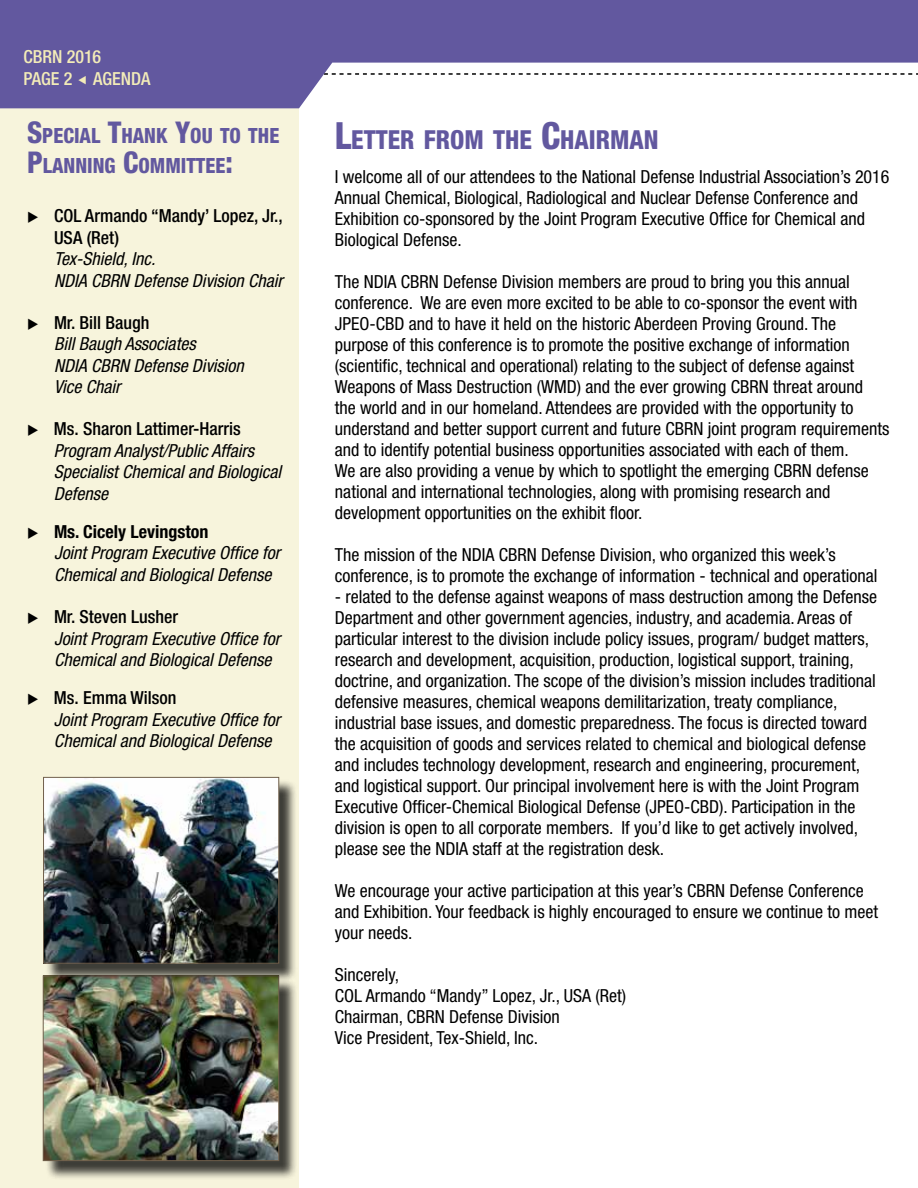
<style>
.page{position:relative;width:918px;height:1188px;background:#fff}
.page>*{position:absolute;margin:0;border:0;box-sizing:border-box;transform-origin:0 0}
.t1{font:800 condensed 26.25px "Helvetica Neue LT Std";color:#62589f;scale:.95 1}
.t2{font:800 condensed 21px/30px "Helvetica Neue LT Std";color:#62589f;scale:.95 1}
.t3{font:condensed 18px/21px "Helvetica Neue LT Std";color:#000}
.t4{font:italic condensed 18px/21.6px "Helvetica Neue LT Std";color:#000}
.t5{font:500 condensed 18px/21.6px "Helvetica Neue LT Std";color:#000}
.t6{font:500 condensed 18px/21.6px "Helvetica Neue LT Std";color:#f3ecb8}
.s1{font-size:30px}
.s2{font-weight:500;font-style:normal}
.s3{font-weight:700;font-style:normal}
.s4{font-size:37.5px}
</style>
<div class="page">
<div style="left:0;top:74px;width:298px;height:1114px;background:#f7f4dc"></div>
<div style="left:45px;top:978px;width:253px;height:202px;background:#000;opacity:.75"></div>
<img style="left:45px;top:982px;width:232px;height:177px">
<div style="left:43px;top:976px;width:236px;height:185px;border:1px solid #71604c"></div>
<div style="left:45px;top:779px;width:253px;height:203px;background:#000;opacity:.75"></div>
<img style="left:45px;top:779px;width:232px;height:183px">
<div style="left:43px;top:777px;width:236px;height:187px;border:1px solid #71604c"></div>
<svg style="left:0;top:0;width:918px;height:108px;fill:#62589f"></svg>
<svg style="left:78px;top:76px;width:8px;height:8px"></svg>
<p class="t6" style="left:23px;top:46px;width:128px">CBRN 2016<br>PAGE 2 AGENDA</p>
<p class="t2" style="left:27px;top:121px;width:267px"><span class="s1">S</span>PECIAL <span class="s1">T</span>HANK <span class="s1">Y</span>OU TO THE<br><span class="s1">P</span>LANNING <span class="s1">C</span>OMMITTEE<span class="s1">:</span></p>
<p class="t5" style="left:54px;top:205px;width:230px;text-indent:-27px">◆ COL Armando “Mandy’ Lopez, Jr.,<br>USA (Ret)</p>
<p class="t4" style="left:54px;top:248px;width:230px">Tex-Shield, Inc.<br>NDIA CBRN Defense Division Chair</p>
<p class="t4" style="left:54px;top:312px;width:191px;text-indent:-27px">◆ <span class="s2">Mr. Bill Baugh<br></span>Bill Baugh Associates<br>NDIA CBRN Defense Division<br>Vice Chair</p>
<p class="t4" style="left:54px;top:419px;width:229px;text-indent:-27px">◆ <span class="s2">Ms. Sharon Lattimer-Harris<br></span>Program Analyst/Public Affairs<br>Specialist Chemical and Biological<br>Defense</p>
<p class="t4" style="left:54px;top:521px;width:228px;text-indent:-27px">◆ <span class="s3">Ms. Cicely Levingston<br></span>Joint Program Executive Office for<br>Chemical and Biological Defense</p>
<p class="t4" style="left:54px;top:606px;width:228px;text-indent:-27px">◆ <span class="s2">Mr. Steven Lusher<br></span>Joint Program Executive Office for<br>Chemical and Biological Defense</p>
<p class="t4" style="left:54px;top:687px;width:228px;text-indent:-27px">◆ <span class="s2">Ms. Emma Wilson<br></span>Joint Program Executive Office for<br>Chemical and Biological Defense</p>
<h1 class="t1" style="left:335px;top:123px;width:342px"><span class="s4">L</span>ETTER FROM THE <span class="s4">C</span>HAIRMAN</h1>
<p class="t3" style="left:335px;top:166px;width:556px">I welcome all of our attendees to the National Defense Industrial Association’s 2016<br>Annual Chemical, Biological, Radiological and Nuclear Defense Conference and Exhibition co-sponsored by the Joint Program Executive Office for Chemical and Biological Defense.</p>
<p class="t3" style="left:335px;top:271px;width:556px">The NDIA CBRN Defense Division members are proud to bring you this annual conference. We are even more excited to be able to co-sponsor the event with JPEO-CBD and to have it held on the historic Aberdeen Proving Ground. The purpose of this conference is to promote the positive exchange of information (scientific, technical and operational) relating to the subject of defense against Weapons of Mass Destruction (WMD) and the ever growing CBRN threat around<br>the world and in our homeland. Attendees are provided with the opportunity to understand and better support current and future CBRN joint program requirements and to identify potential business opportunities associated with each of them.<br>We are also providing a venue by which to spotlight the emerging CBRN defense national and international technologies, along with promising research and development opportunities on the exhibit floor.</p>
<p class="t3" style="left:335px;top:544px;width:544px">The mission of the NDIA CBRN Defense Division, who organized this week’s conference, is to promote the exchange of information - technical and operational</p>
<p class="t3" style="left:335px;top:586px;width:544px">- related to the defense against weapons of mass destruction among the Defense Department and other government agencies, industry, and academia. Areas of particular interest to the division include policy issues, program/ budget matters, research and development, acquisition, production, logistical support, training, doctrine, and organization. The scope of the division’s mission includes traditional defensive measures, chemical weapons demilitarization, treaty compliance, industrial base issues, and domestic preparedness. The focus is directed toward the acquisition of goods and services related to chemical and biological defense and includes technology development, research and engineering, procurement, and logistical support. Our principal involvement here is with the Joint Program Executive Officer-Chemical Biological Defense (JPEO-CBD). Participation in the division is open to all corporate members. If you’d like to get actively involved, please see the NDIA staff at the registration desk.</p>
<p class="t3" style="left:335px;top:880px;width:545px">We encourage your active participation at this year’s CBRN Defense Conference and Exhibition. Your feedback is highly encouraged to ensure we continue to meet your needs.</p>
<p class="t3" style="left:335px;top:964px;width:293px">Sincerely,<br>COL Armando “Mandy” Lopez, Jr., USA (Ret)<br>Chairman, CBRN Defense Division<br>Vice President, Tex-Shield, Inc.</p>
</div>
